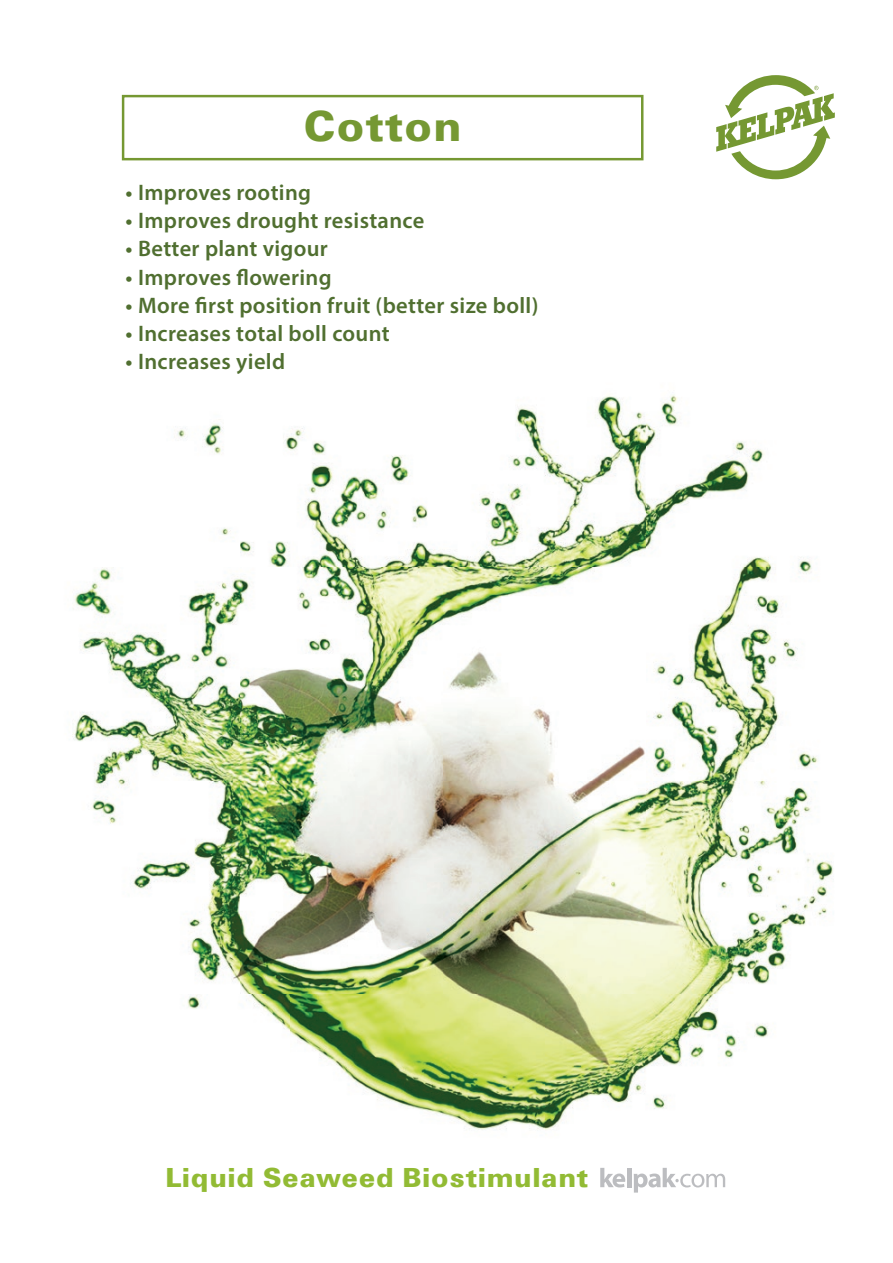
<style>
.page{position:relative;width:893px;height:1263px;background:#fff}
.page>*{position:absolute;margin:0;border:0;box-sizing:border-box;transform-origin:0 0}
.t1{font:900 45px "Unitus T";letter-spacing:.03em;color:#759832}
.t2{font:900 28.5px "Unitus T";letter-spacing:.025em;color:#92bb34}
.t3{font:600 22.5px "Myriad Pro";letter-spacing:.015em;color:#506f30}
</style>
<div class="page">
<img style="left:72px;top:395px;width:761px;height:735px">
<svg style="left:716px;top:75px;width:119px;height:104px"></svg>
<div style="left:122px;top:95px;width:521px;height:65px;border:2px solid #759832"></div>
<svg style="left:600px;top:1168px;width:25px;height:19px"></svg>
<hr style="left:627px;top:1168px;width:4px;height:19px;background:#bcbdc0">
<svg style="left:634px;top:1168px;width:91px;height:24px"></svg>
<h1 class="t1" style="left:304px;top:100px;width:159px">Cotton</h1>
<p class="t3" style="left:126px;top:178px;width:187px">• Improves rooting</p>
<p class="t3" style="left:126px;top:206px;width:300px">• Improves drought resistance</p>
<p class="t3" style="left:126px;top:234px;width:204px">• Better plant vigour</p>
<p class="t3" style="left:126px;top:263px;width:207px">• Improves flowering</p>
<p class="t3" style="left:126px;top:291px;width:414px">• More first position fruit (better size boll)</p>
<p class="t3" style="left:126px;top:319px;width:266px">• Increases total boll count</p>
<p class="t3" style="left:126px;top:347px;width:161px">• Increases yield</p>
<p class="t2" style="left:165px;top:1161px;width:424px">Liquid Seaweed Biostimulant</p>
</div>
